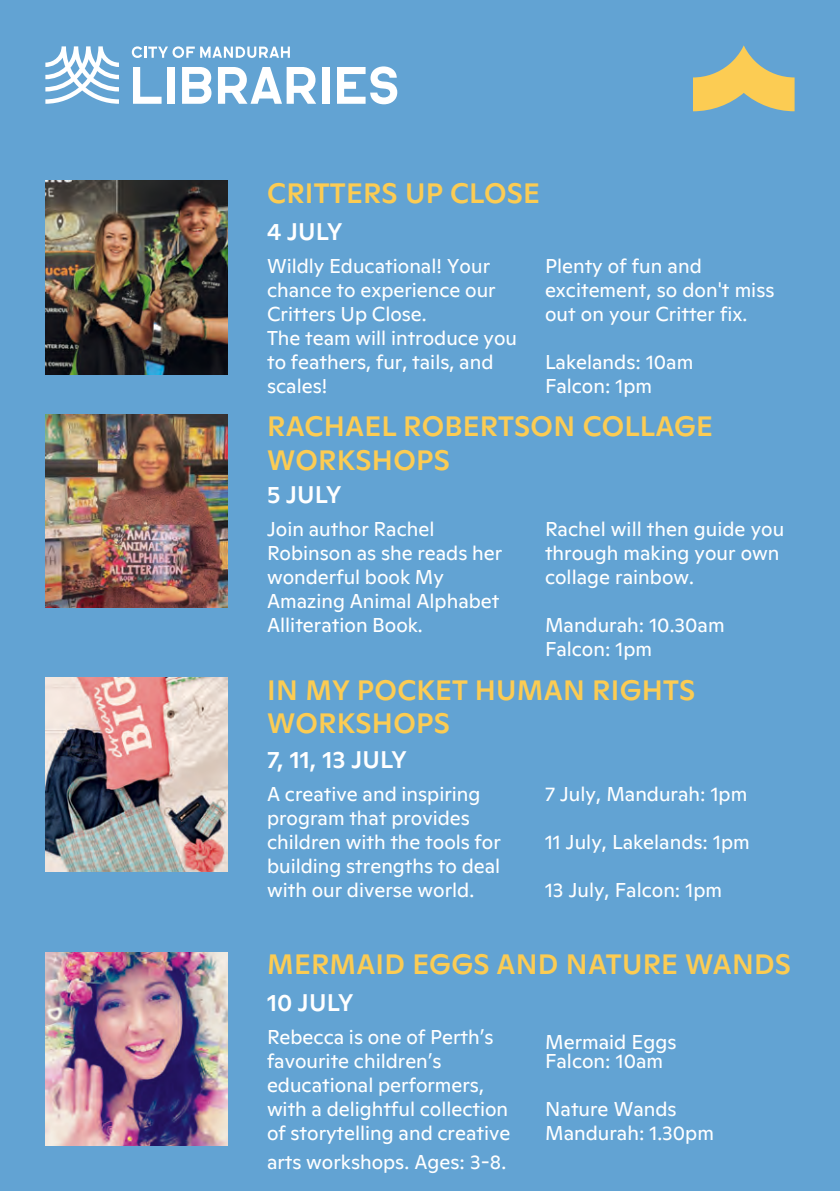
<style>
.page{position:relative;width:840px;height:1191px;background:#fff}
.page>*{position:absolute;margin:0;border:0;box-sizing:border-box;transform-origin:0 0}
.t1{font:500 28px/33.6px "Ginto Normal";letter-spacing:.01em;color:#fccc53}
.t2{font:500 24px "Ginto Normal";letter-spacing:.01em;color:#fff}
.t3{font:20px/24px "Ginto Normal";color:#fff}
</style>
<div class="page">
<div style="left:0;top:0;width:839px;height:1191px;background:#62a3d3"></div>
<img style="left:45px;top:181px;width:182px;height:193px">
<img style="left:45px;top:414px;width:182px;height:194px">
<img style="left:45px;top:677px;width:182px;height:194px">
<img style="left:45px;top:952px;width:182px;height:193px">
<svg style="left:133px;top:67px;width:28px;height:37px"></svg>
<div style="left:167px;top:67px;width:7px;height:37px;background:#fff"></div>
<svg style="left:182px;top:67px;width:29px;height:37px"></svg>
<svg style="left:218px;top:67px;width:98px;height:37px"></svg>
<div style="left:322px;top:67px;width:7px;height:37px;background:#fff"></div>
<svg style="left:337px;top:66px;width:60px;height:38px"></svg>
<svg style="left:45px;top:46px;width:74px;height:58px"></svg>
<svg style="left:132px;top:46px;width:158px;height:12px"></svg>
<svg style="left:693px;top:45px;width:101px;height:66px"></svg>
<p class="t1" style="left:267px;top:174px;width:274px">CRITTERS UP CLOSE</p>
<p class="t2" style="left:267px;top:213px;width:77px">4 JULY</p>
<p class="t3" style="left:267px;top:254px;width:251px">Wildly Educational! Your chance to experience our<br>Critters Up Close.<br>The team will introduce you to feathers, fur, tails, and scales!</p>
<p class="t3" style="left:544px;top:254px;width:231px">Plenty of fun and excitement, so don't miss out on your Critter fix.</p>
<p class="t3" style="left:544px;top:350px;width:150px">Lakelands: 10am<br>Falcon: 1pm</p>
<p class="t1" style="left:267px;top:408px;width:447px">RACHAEL ROBERTSON COLLAGE<br>WORKSHOPS</p>
<p class="t2" style="left:267px;top:477px;width:76px">5 JULY</p>
<p class="t3" style="left:267px;top:517px;width:236px">Join author Rachel<br>Robinson as she reads her wonderful book My<br>Amazing Animal Alphabet<br>Alliteration Book.</p>
<p class="t3" style="left:544px;top:517px;width:241px">Rachel will then guide you through making your own collage rainbow.</p>
<p class="t3" style="left:544px;top:613px;width:181px">Mandurah: 10.30am<br>Falcon: 1pm</p>
<p class="t1" style="left:267px;top:671px;width:429px">IN MY POCKET HUMAN RIGHTS<br>WORKSHOPS</p>
<p class="t2" style="left:267px;top:741px;width:141px">7, 11, 13 JULY</p>
<p class="t3" style="left:267px;top:781px;width:235px">A creative and inspiring program that provides children with the tools for building strengths to deal with our diverse world.</p>
<p class="t3" style="left:544px;top:781px;width:204px">7 July, Mandurah: 1pm</p>
<p class="t3" style="left:544px;top:829px;width:206px">11 July, Lakelands: 1pm</p>
<p class="t3" style="left:544px;top:877px;width:178px">13 July, Falcon: 1pm</p>
<p class="t1" style="left:267px;top:945px;width:525px">MERMAID EGGS AND NATURE WANDS</p>
<p class="t2" style="left:267px;top:984px;width:88px">10 JULY</p>
<p class="t3" style="left:267px;top:1025px;width:245px">Rebecca is one of Perth’s favourite children’s educational performers, with a delightful collection of storytelling and creative</p>
<p class="t3" style="left:267px;top:1149px;width:240px">arts workshops. Ages: 3-8.</p>
<p class="t3" style="left:545px;top:1032px;width:133px;line-height:19.4px">Mermaid Eggs<br>Falcon: 10am</p>
<p class="t3" style="left:545px;top:1097px;width:170px">Nature Wands<br>Mandurah: 1.30pm</p>
</div>
